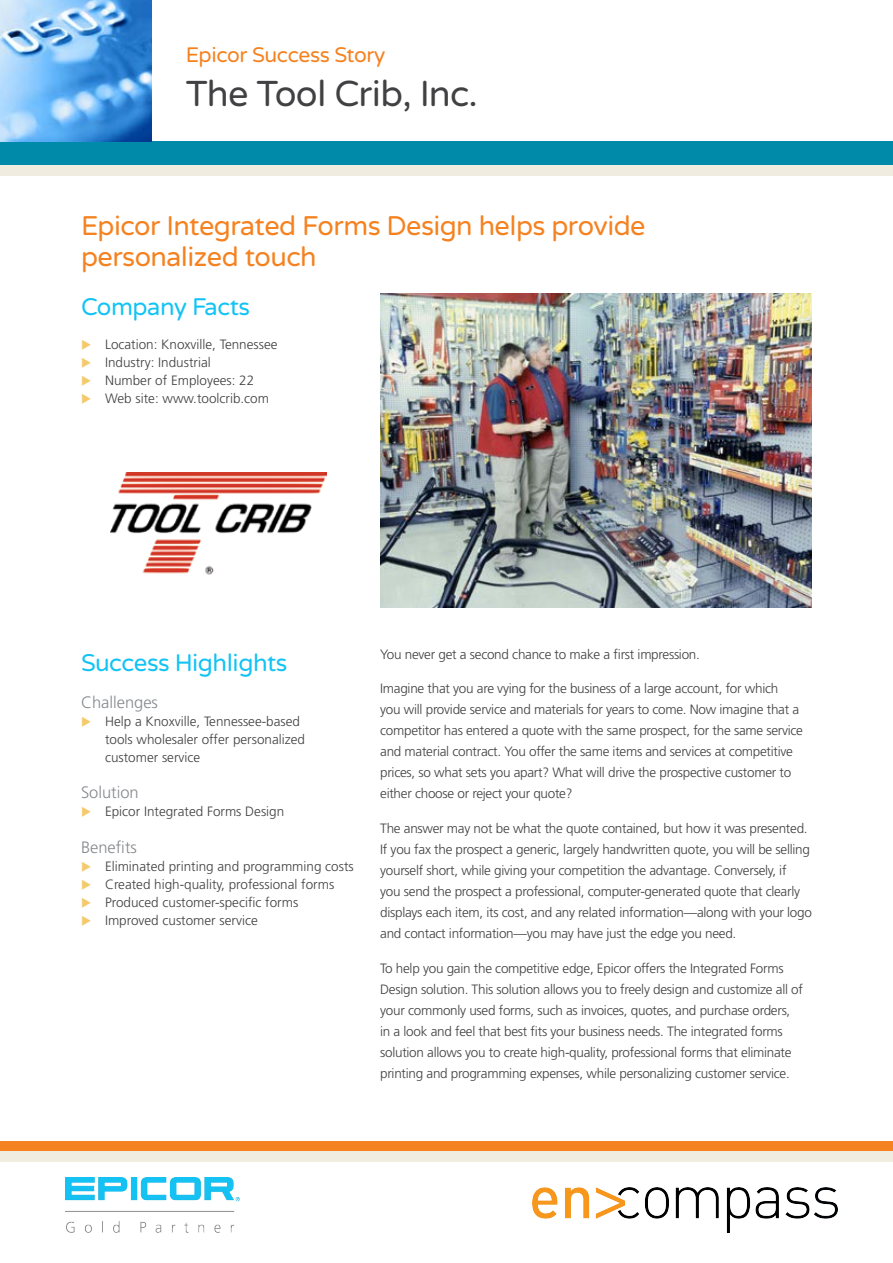
<style>
.page{position:relative;width:893px;height:1263px;background:#fff}
.page>*{position:absolute;margin:0;border:0;box-sizing:border-box;transform-origin:0 0}
.Company_Name{font:36px "Varela Round";letter-spacing:-.02em;color:#414042}
.Intro_Statement{font:27px/31.5px "Varela Round";letter-spacing:-.02em;color:#f58220}
.Body_Heading{font:24px "Varela Round";letter-spacing:-.02em;color:#12c3f4}
.Epicor_Success_Story{font:21px "Varela Round";letter-spacing:-.02em;color:#f58220}
.Bulleted_List_Titles{font:300 16.5px "Frutiger LT Std";color:#86898d}
.Body_Copy{font:300 13.5px/21px "Frutiger LT Std";letter-spacing:-.02em;color:#414042}
.Body_Copy-2{font:300 13.5px/18px "Frutiger LT Std";color:#414042}
</style>
<div class="page">
<div style="left:0;top:1141px;width:893px;height:10px;background:#f58220"></div>
<div style="left:0;top:1151px;width:893px;height:10px;background:#f0ede0"></div>
<div style="left:0;top:141px;width:893px;height:24px;background:#008aa9"></div>
<div style="left:0;top:165px;width:893px;height:11px;background:#f0ede0"></div>
<img style="left:0;top:0;width:151px;height:141px">
<img style="left:380px;top:293px;width:432px;height:315px">
<img style="left:110px;top:472px;width:216px;height:103px">
<img style="left:533px;top:1187px;width:304px;height:45px">
<img style="left:66px;top:1178px;width:173px;height:54px">
<p class="Epicor_Success_Story" style="left:186px;top:43px;width:201px">Epicor Success Story</p>
<p class="Company_Name" style="left:186px;top:72px;width:294px">The Tool Crib, Inc.</p>
<p class="Intro_Statement" style="left:81px;top:211px;width:566px">Epicor Integrated Forms Design helps provide personalized touch</p>
<p class="Body_Heading" style="left:81px;top:293px;width:170px">Company Facts</p>
<p class="Body_Copy-2" style="left:105px;top:336px;width:174px">Location: Knoxville, Tennessee</p>
<p class="Body_Copy-2" style="left:105px;top:354px;width:107px">Industry: Industrial</p>
<p class="Body_Copy-2" style="left:105px;top:372px;width:151px">Number of Employees: 22</p>
<p class="Body_Copy-2" style="left:105px;top:390px;width:166px">Web site: www.toolcrib.com</p>
<p class="Body_Heading" style="left:81px;top:649px;width:208px">Success Highlights</p>
<p class="Bulleted_List_Titles" style="left:81px;top:693px;width:79px">Challenges</p>
<p class="Body_Copy-2" style="left:105px;top:712px;width:202px">Help a Knoxville, Tennessee-based tools wholesaler offer personalized customer service</p>
<p class="Bulleted_List_Titles" style="left:81px;top:783px;width:59px">Solution</p>
<p class="Body_Copy-2" style="left:105px;top:803px;width:181px">Epicor Integrated Forms Design</p>
<p class="Bulleted_List_Titles" style="left:81px;top:838px;width:57px">Benefits</p>
<p class="Body_Copy-2" style="left:105px;top:858px;width:250px">Eliminated printing and programming costs</p>
<p class="Body_Copy-2" style="left:105px;top:876px;width:231px">Created high-quality, professional forms</p>
<p class="Body_Copy-2" style="left:105px;top:894px;width:195px">Produced customer-specific forms</p>
<p class="Body_Copy-2" style="left:105px;top:912px;width:154px">Improved customer service</p>
<p class="Body_Copy" style="left:380px;top:644px;width:321px">You never get a second chance to make a first impression.</p>
<p class="Body_Copy" style="left:380px;top:678px;width:424px">Imagine that you are vying for the business of a large account, for which<br>you will provide service and materials for years to come. Now imagine that a competitor has entered a quote with the same prospect, for the same service and material contract. You offer the same items and services at competitive prices, so what sets you apart? What will drive the prospective customer to either choose or reject your quote?</p>
<p class="Body_Copy" style="left:380px;top:818px;width:433px">The answer may not be what the quote contained, but how it was presented.<br>If you fax the prospect a generic, largely handwritten quote, you will be selling yourself short, while giving your competition the advantage. Conversely, if<br>you send the prospect a professional, computer-generated quote that clearly displays each item, its cost, and any related information—along with your logo and contact information—you may have just the edge you need.</p>
<p class="Body_Copy" style="left:380px;top:957px;width:424px">To help you gain the competitive edge, Epicor offers the Integrated Forms Design solution. This solution allows you to freely design and customize all of your commonly used forms, such as invoices, quotes, and purchase orders, in a look and feel that best fits your business needs. The integrated forms solution allows you to create high-quality, professional forms that eliminate printing and programming expenses, while personalizing customer service.</p>
</div>
